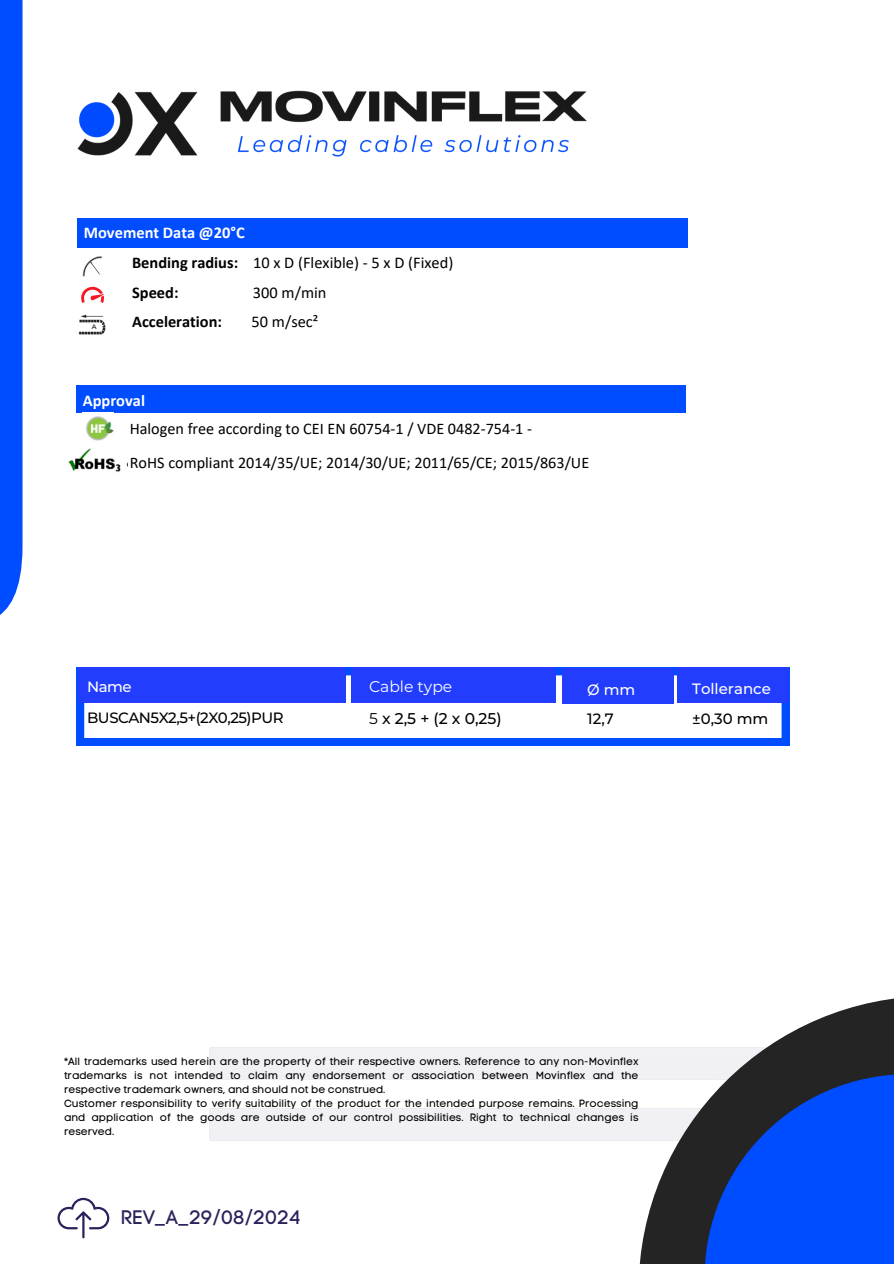
<style>
.page{position:relative;width:894px;height:1264px;background:#fff}
.page>*{position:absolute;margin:0;border:0;box-sizing:border-box;transform-origin:0 0}
.t1{font:19.35px "Code Pro Normal LC";color:#29235b}
.t2{font:700 16.5px "Calibri";color:#fff}
.t3{font:16.35px/29.2px "Calibri";color:#000}
.t4{font:700 16.35px "Calibri";color:#000}
.t5{font:16.2px "Calibri";color:#000}
.t6{font:500 15.6px/31.7px "Montserrat";color:#000}
.t7{font:500 15px/30.3px "Montserrat";letter-spacing:-.03em;color:#000}
.t8{font:500 15px/30.3px "Montserrat";color:#fff}
.t9{font:10.5px/14px "Code Pro Normal LC";color:#000;text-align:justify}
.t10{font:500 6.45px "Montserrat";color:#000}
.s1{font-weight:700}
.s2{font-weight:400;color:#fff}
.s3{font-weight:400}
.s4{color:#fff}
.s5{color:#000}
</style>
<div class="page">
<svg style="left:57px;top:1197px;width:52px;height:41px"></svg>
<svg style="left:638px;top:998px;width:255px;height:265px"></svg>
<svg style="left:704px;top:1074px;width:189px;height:189px;background:#0b44ca"></svg>
<img style="left:77px;top:91px;width:121px;height:65px">
<img style="left:220px;top:90px;width:367px;height:67px">
<div style="left:76px;top:385px;width:610px;height:27px;background:#004cff"></div>
<img style="left:86px;top:416px;width:27px;height:25px">
<img style="left:68px;top:448px;width:60px;height:24px">
<div style="left:77px;top:218px;width:610px;height:29px;background:#004cff"></div>
<svg style="left:81px;top:287px;width:23px;height:15px"></svg>
<img style="left:82px;top:256px;width:21px;height:21px">
<img style="left:78px;top:314px;width:28px;height:21px">
<svg style="left:76px;top:667px;width:712px;height:79px"></svg>
<div style="left:78px;top:667px;width:267px;height:36px;background:#233dff"></div>
<div style="left:562px;top:668px;width:111px;height:35px;background:#233dff"></div>
<div style="left:677px;top:667px;width:111px;height:36px;background:#233dff"></div>
<div style="left:351px;top:667px;width:95px;height:36px;background:#233dff"></div>
<div style="left:445px;top:667px;width:111px;height:36px;background:#233dff"></div>
<div style="left:0;top:0;width:23px;height:623px;background:#004cff"></div>
<p class="t2" style="left:84px;top:225px;width:162px">Movement Data @20°C</p>
<h2 class="t10" style="left:92px;top:322px;width:6px">A</h2>
<p class="t3" style="left:132px;top:250px;width:322px"><span class="s1">Bending radius:</span> 10 x D (Flexible) - 5 x D (Fixed)<br><span class="s1">Speed:</span></p>
<p class="t3" style="left:253px;top:279px;width:75px">300 m/min</p>
<p class="t4" style="left:132px;top:315px;width:91px">Acceleration:</p>
<p class="t3" style="left:251px;top:308px;width:68px">50 m/sec²</p>
<p class="t2" style="left:83px;top:393px;width:64px">Approval</p>
<h3 class="t5" style="left:130px;top:421px;width:404px">Halogen free according to CEI EN 60754-1 / VDE 0482-754-1 -</h3>
<p class="t5" style="left:130px;top:455px;width:461px">RoHS compliant 2014/35/UE; 2014/30/UE; 2011/65/CE; 2015/863/UE</p>
<h2 class="t6" style="left:369px;top:670px;width:134px"><span class="s2">Cable type<br></span><span class="s3">5</span> x 2,5 + (2 x 0,25)</h2>
<h3 class="t7" style="left:87px;top:672px;width:198px"><span class="s4">Name<br></span>BUSCAN5X2,5+(2X0,25)PUR</h3>
<h3 class="t8" style="left:587px;top:675px;width:50px">Ø mm</h3>
<p class="t7" style="left:587px;top:703px;width:28px">12,7</p>
<p class="t8" style="left:692px;top:673px;width:80px">Tollerance <span class="s5">±0,30 mm</span></p>
<p class="t9" style="left:64px;top:1054px;width:576px">*All trademarks used herein are the property of their respective owners. Reference to any non-Movinflex trademarks is not intended to claim any endorsement or association between Movinflex and the respective trademark owners, and should not be construed.</p>
<p class="t9" style="left:64px;top:1096px;width:576px">Customer responsibility to verify suitability of the product for the intended purpose remains. Processing and application of the goods are outside of our control possibilities. Right to technical changes is reserved.</p>
<h2 class="t1" style="left:120px;top:1205px;width:182px">REV_A_29/08/2024</h2>
</div>
